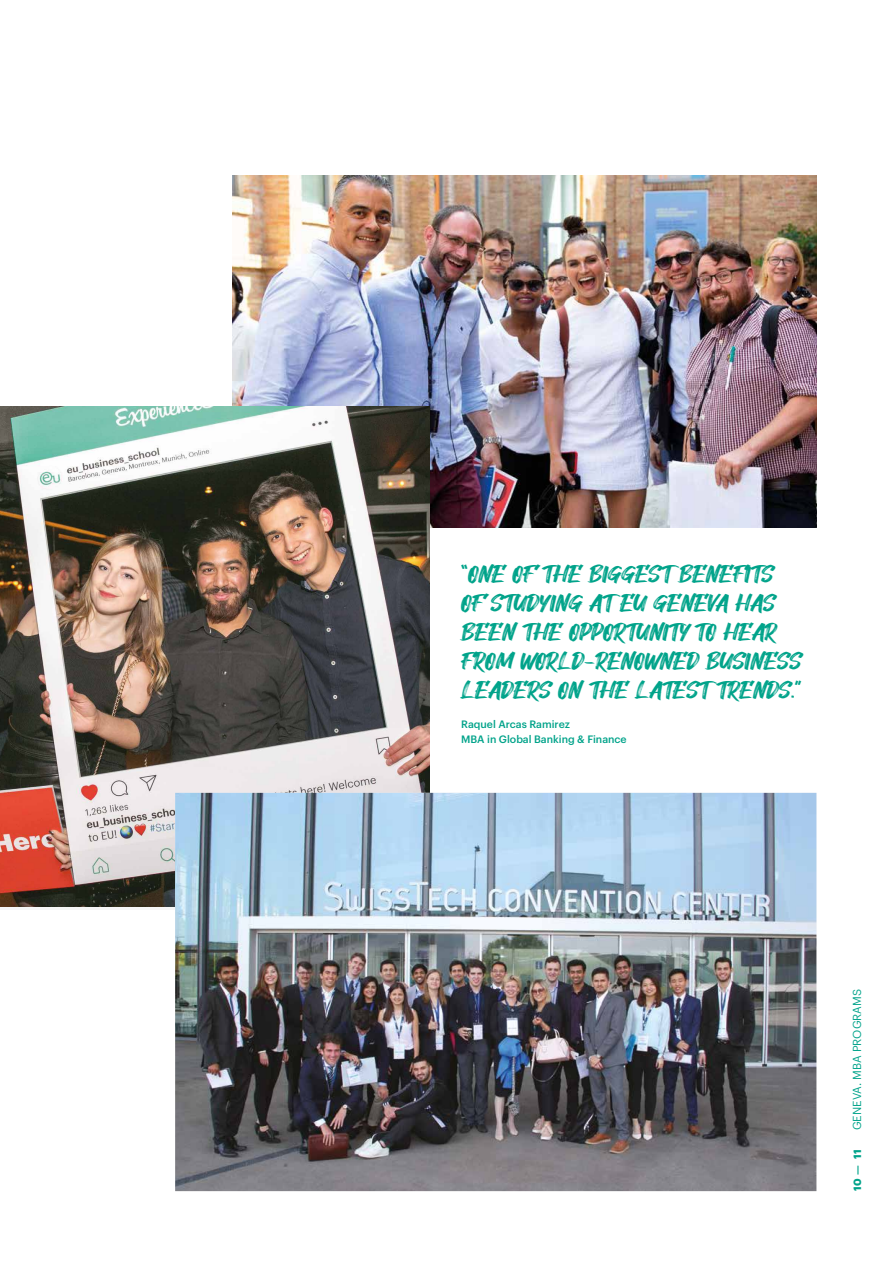
<style>
.page{position:relative;width:893px;height:1263px;background:#fff}
.page>*{position:absolute;margin:0;border:0;box-sizing:border-box;transform-origin:0 0}
.t1{font:24px/28.8px "Hey August";color:#00a38a}
.t2{font:11.4px "Graphik";color:#00a38a}
.t3{font:500 10.5px/14.7px "Graphik";color:#00a38a}
.t4{font:700 10.35px "Graphik";color:#00a38a}
</style>
<div class="page">
<img style="left:233px;top:176px;width:583px;height:351px">
<img style="left:0;top:407px;width:429px;height:499px">
<img style="left:175px;top:793px;width:641px;height:398px">
<p class="t1" style="left:461px;top:561px;width:342px">“ONE OF THE BIGGEST BENEFITS<br>OF STUDYING AT EU GENEVA HAS<br>BEEN THE OPPORTUNITY TO HEAR<br>FROM WORLD-RENOWNED BUSINESS<br>LEADERS ON THE LATEST TRENDS.”</p>
<p class="t3" style="left:461px;top:716px;width:167px">Raquel Arcas Ramirez<br>MBA in Global Banking &amp; Finance</p>
<p class="t2" style="left:848px;top:1130px;width:143px;rotate:-90deg">GENEVA. MBA PROGRAMS</p>
<p class="t4" style="left:849px;top:1191px;width:43px;rotate:-90deg">10 — 11</p>
</div>
